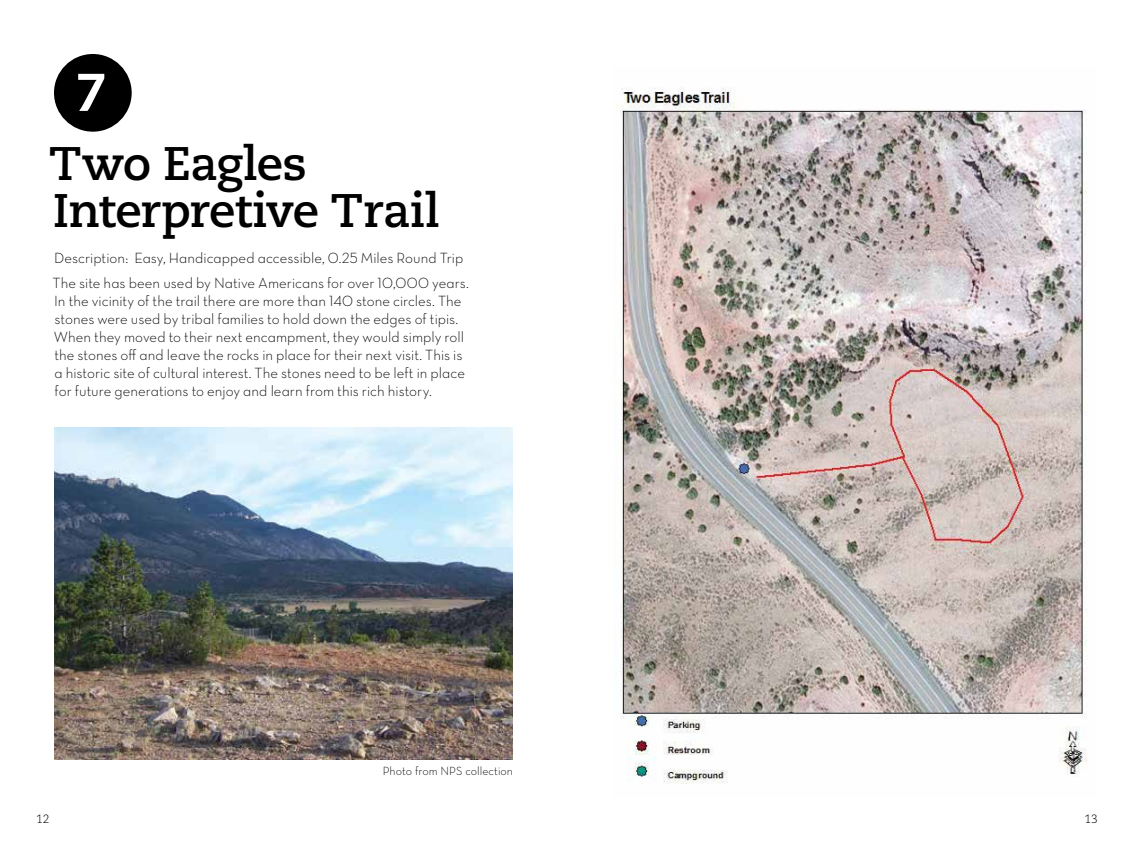
<style>
.page{position:relative;width:1134px;height:864px;background:#fff}
.page>*{position:absolute;margin:0;border:0;box-sizing:border-box;transform-origin:0 0}
.t1{font:800 52.95px "Caecilia";color:#fff}
.t2{font:700 47.1px/47.1px "Caecilia";letter-spacing:-.015em;color:#000}
.t3{font:15px/18px "Neutra Text Light Alt";color:#000}
.t4{font:12px "Neutra Text Light Alt";color:#000}
.t5{font:300 12px "Caecilia";color:#000}
</style>
<div class="page">
<div style="left:54px;top:54px;width:78px;height:78px;background:#000;border-radius:50%"></div>
<img style="left:54px;top:428px;width:459px;height:332px">
<img style="left:616px;top:87px;width:471px;height:697px">
<h2 class="t1" style="left:76px;top:60px;width:33px">7</h2>
<h2 class="t2" style="left:49px;top:141px;width:392px">Two Eagles<br>Interpretive Trail</h2>
<p class="t3" style="left:54px;top:248px;width:411px">Description: Easy, Handicapped accessible, 0.25 Miles Round Trip</p>
<p class="t3" style="left:53px;top:273px;width:418px">The site has been used by Native Americans for over 10,000 years.<br>In the vicinity of the trail there are more than 140 stone circles. The stones were used by tribal families to hold down the edges of tipis.<br>When they moved to their next encampment, they would simply roll the stones of and leave the rocks in place for their next visit. This is a historic site of cultural interest. The stones need to be left in place for future generations to enjoy and learn from this rich history.</p>
<p class="t4" style="left:383px;top:764px;width:132px">Photo from NPS collection</p>
<p class="t5" style="left:36px;top:812px;width:15px">12</p>
<p class="t5" style="left:1085px;top:812px;width:15px">13</p>
</div>
